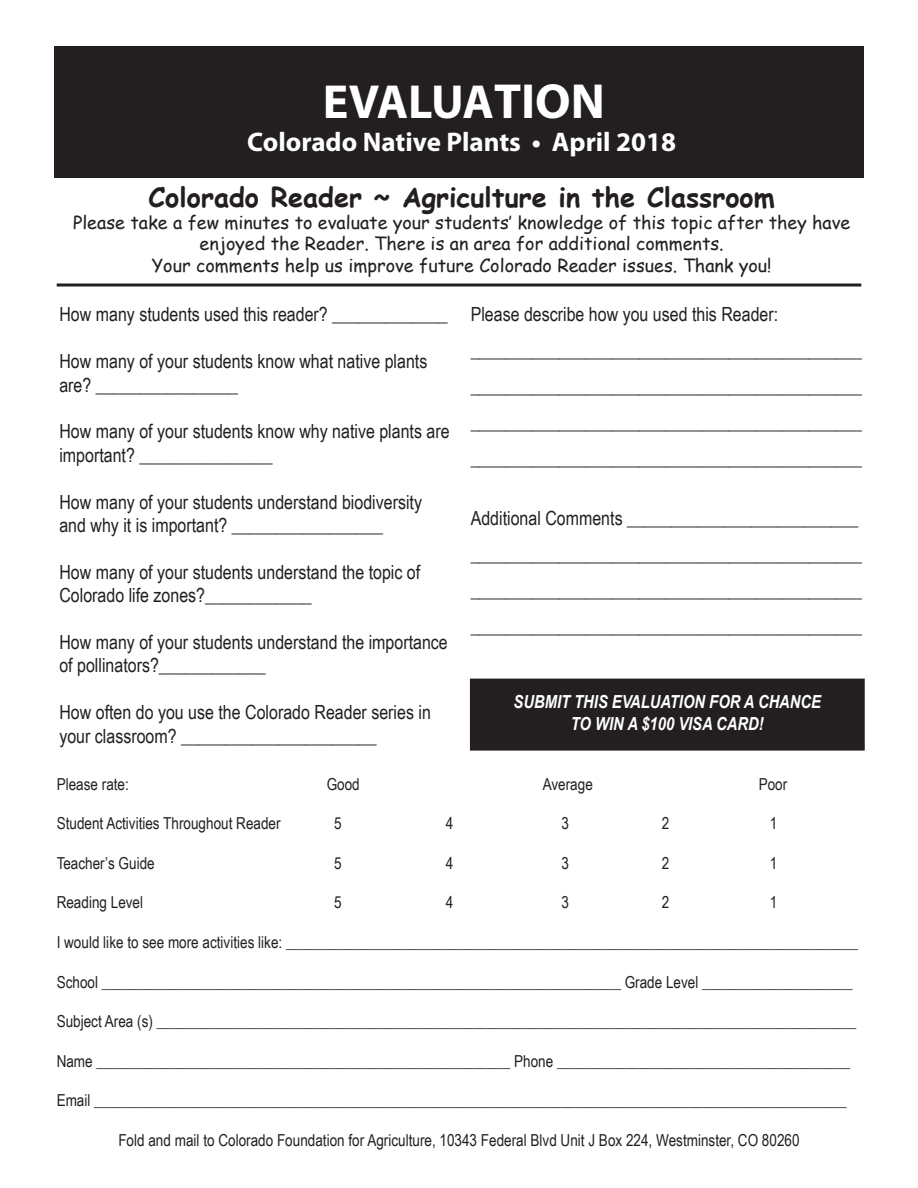
<style>
.page{position:relative;width:918px;height:1188px;background:#fff}
.page>*{position:absolute;margin:0;border:0;box-sizing:border-box;transform-origin:0 0}
.t1{font:700 48px "Myriad Pro";letter-spacing:-.03em;color:#fff}
.t2{font:700 27px "Comic Sans MS";color:#231f20}
.t3{font:700 27px "Myriad Pro";color:#fff}
.t4{font:19.5px/23.4px "Arial Narrow";color:#231f20}
.t5{font:18px/21.6px "Comic Sans MS";color:#231f20;text-align:center}
.t6{font:italic 700 18px "Arial Narrow";color:#fff}
.t7{font:16.5px "Arial Narrow";color:#231f20}
.s1{font-size:49.5px}
</style>
<div class="page">
<div style="left:54px;top:47px;width:810px;height:131px;background:#231f20"></div>
<hr style="left:57px;top:284px;width:804px;height:2px;background:#231f20">
<div style="left:471px;top:679px;width:393px;height:71px;background:#231f20"></div>
<div style="left:470px;top:679px;width:395px;height:72px;border:2px solid #231f20"></div>
<p class="t1" style="left:323px;top:71px;width:284px">EVALUA<span class="s1">TION</span></p>
<p class="t3" style="left:247px;top:124px;width:430px">Colorado Native Plants • April 2018</p>
<p class="t2" style="left:149px;top:177px;width:628px">Colorado Reader ~ Agriculture in the Classroom</p>
<p class="t5" style="left:73px;top:211px;width:779px">Please take a few minutes to evaluate your students’ knowledge of this topic after they have enjoyed the Reader. There is an area for additional comments.</p>
<p class="t5" style="left:152px;top:254px;width:621px">Your comments help us improve future Colorado Reader issues. Thank you!</p>
<p class="t4" style="left:59px;top:302px;width:390px">How many students used this reader? _____________</p>
<p class="t4" style="left:59px;top:349px;width:369px">How many of your students know what native plants are? ________________</p>
<p class="t4" style="left:59px;top:419px;width:392px">How many of your students know why native plants are important? _______________</p>
<p class="t4" style="left:59px;top:489px;width:364px">How many of your students understand biodiversity and why it is important? _________________</p>
<p class="t4" style="left:59px;top:560px;width:362px">How many of your students understand the topic of<br>Colorado life zones?____________</p>
<p class="t4" style="left:59px;top:630px;width:390px">How many of your students understand the importance of pollinators?____________</p>
<p class="t4" style="left:59px;top:700px;width:373px">How often do you use the Colorado Reader series in your classroom? ______________________</p>
<p class="t4" style="left:471px;top:296px;width:393px;line-height:36px">Please describe how you used this Reader: ____________________________________________ ____________________________________________ ____________________________________________</p>
<p class="t4" style="left:471px;top:446px;width:393px">____________________________________________</p>
<p class="t4" style="left:471px;top:499px;width:393px;line-height:36px">Additional Comments __________________________ ____________________________________________ ____________________________________________ ____________________________________________</p>
<p class="t6" style="left:514px;top:688px;width:309px">SUBMIT THIS EVALUATION FOR A CHANCE</p>
<p class="t6" style="left:571px;top:710px;width:194px">TO WIN A $100 VISA CARD!</p>
<p class="t7" style="left:57px;top:772px;width:74px">Please rate:</p>
<p class="t7" style="left:327px;top:772px;width:35px">Good</p>
<p class="t7" style="left:543px;top:772px;width:52px">Average</p>
<p class="t7" style="left:759px;top:772px;width:30px">Poor</p>
<p class="t7" style="left:57px;top:811px;width:225px">Student Activities Throughout Reader</p>
<p class="t7" style="left:334px;top:811px;width:9px">5</p>
<p class="t7" style="left:446px;top:811px;width:9px">4</p>
<p class="t7" style="left:562px;top:811px;width:9px">3</p>
<p class="t7" style="left:662px;top:811px;width:9px">2</p>
<p class="t7" style="left:770px;top:811px;width:9px">1</p>
<p class="t7" style="left:57px;top:851px;width:100px">Teacher’s Guide</p>
<p class="t7" style="left:334px;top:851px;width:9px">5</p>
<p class="t7" style="left:446px;top:851px;width:9px">4</p>
<p class="t7" style="left:562px;top:851px;width:9px">3</p>
<p class="t7" style="left:662px;top:851px;width:9px">2</p>
<p class="t7" style="left:770px;top:851px;width:9px">1</p>
<p class="t7" style="left:57px;top:890px;width:88px">Reading Level</p>
<p class="t7" style="left:334px;top:890px;width:9px">5</p>
<p class="t7" style="left:446px;top:890px;width:9px">4</p>
<p class="t7" style="left:562px;top:890px;width:9px">3</p>
<p class="t7" style="left:662px;top:890px;width:9px">2</p>
<p class="t7" style="left:770px;top:890px;width:9px">1</p>
<p class="t7" style="left:57px;top:930px;width:803px">I would like to see more activities like: ____________________________________________________________________________</p>
<p class="t7" style="left:57px;top:970px;width:797px">School _____________________________________________________________________ Grade Level ____________________</p>
<p class="t7" style="left:57px;top:1009px;width:801px">Subject Area (s) _____________________________________________________________________________________________</p>
<p class="t7" style="left:57px;top:1049px;width:795px">Name _______________________________________________________ Phone _______________________________________</p>
<p class="t7" style="left:57px;top:1088px;width:791px">Email ____________________________________________________________________________________________________</p>
<p class="t7" style="left:118px;top:1128px;width:683px">Fold and mail to Colorado Foundation for Agriculture, 10343 Federal Blvd Unit J Box 224, Westminster, CO 80260</p>
</div>
